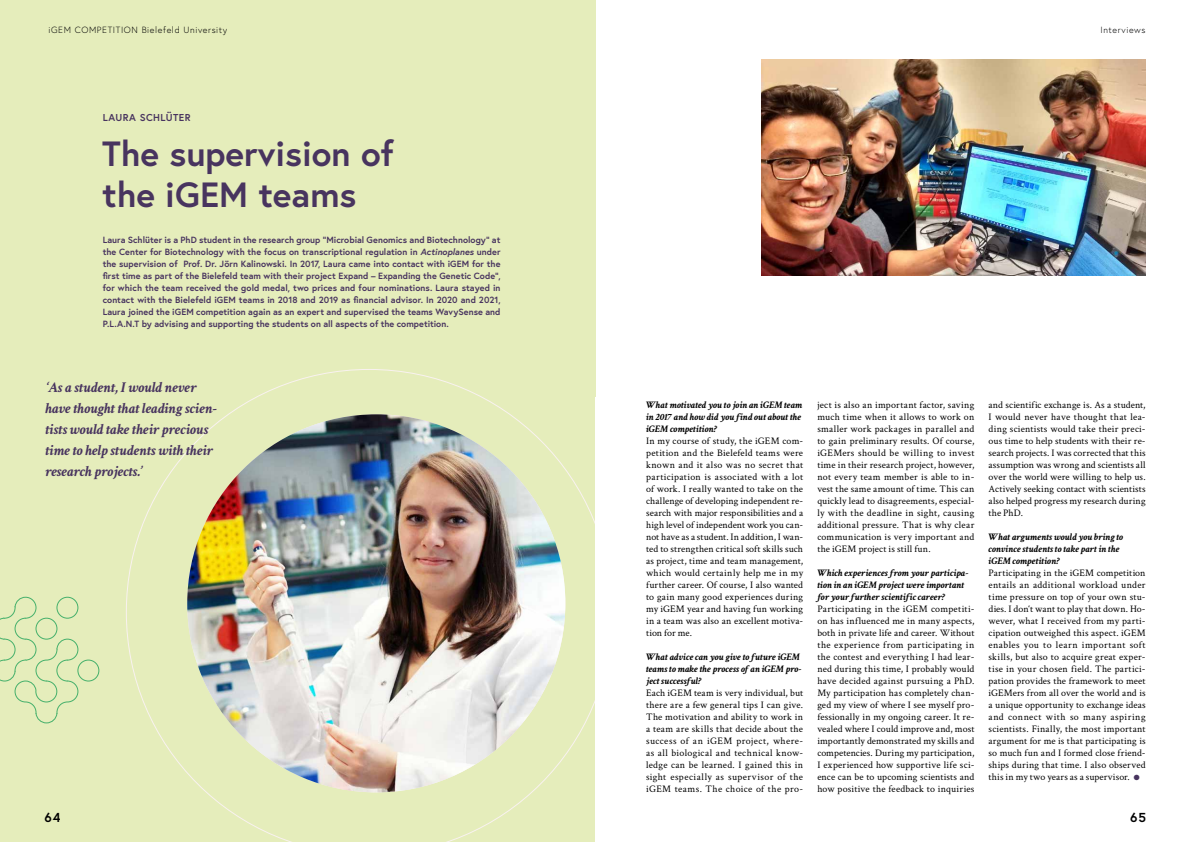
<style>
.page{position:relative;width:1191px;height:842px;background:#fff}
.page>*{position:absolute;margin:0;border:0;box-sizing:border-box;transform-origin:0 0}
.t1{font:700 35px/41px "Europa";color:#48345f}
.t2{font:italic 700 15px/21px "Crimson Text";color:#48345f}
.t3{font:700 13px "Europa";color:#000}
.t4{font:10px/12px "Crimson Text";letter-spacing:.02em;color:#000;text-align:justify}
.t5{font:italic 700 10px/12px "Crimson Text";color:#000}
.t6{font:700 10px "Europa";letter-spacing:.04em;color:#48345f}
.t7{font:700 9px/12px "Europa";letter-spacing:.005em;color:#48345f;text-align:justify}
.t8{font:300 9px "Europa";letter-spacing:.07em;color:#000}
.s1{font-style:italic}
</style>
<div class="page">
<div style="left:0;top:0;width:595px;height:842px;background:#e5edbb"></div>
<img style="left:761px;top:60px;width:384px;height:216px">
<svg style="left:0;top:596px;width:100px;height:128px"></svg>
<svg style="left:126px;top:369px;width:470px;height:473px"></svg>
<img style="left:187px;top:414px;width:378px;height:378px;border-radius:189px">
<div style="left:595px;top:398px;width:41px;height:444px;background:#fff"></div>
<p class="t8" style="left:48px;top:25px;width:180px">iGEM COMPETITION Bielefeld University</p>
<p class="t8" style="left:1100px;top:25px;width:47px">Interviews</p>
<p class="t6" style="left:103px;top:111px;width:89px">LAURA SCHLÜTER</p>
<h1 class="t1" style="left:102px;top:132px;width:293px">The supervision of the iGEM teams</h1>
<p class="t7" style="left:103px;top:234px;width:399px">Laura Schlüter is a PhD student in the research group “Microbial Genomics and Biotechnology” at the Center for Biotechnology with the focus on transcriptional regulation in <span class="s1">Actinoplanes</span> under the supervision of Prof. Dr. Jörn Kalinowski. In 2017, Laura came into contact with iGEM for the first time as part of the Bielefeld team with their project Expand – Expanding the Genetic Code“, for which the team received the gold medal, two prices and four nominations. Laura stayed in contact with the Bielefeld iGEM teams in 2018 and 2019 as financial advisor. In 2020 and 2021, Laura joined the iGEM competition again as an expert and supervised the teams WavySense and P.L.A.N.T by advising and supporting the students on all aspects of the competition.</p>
<h2 class="t2" style="left:45px;top:377px;width:173px">‘As a student, I would never have thought that leading scien&shy;tists would take their precious time to help students with their research projects.’</h2>
<p class="t5" style="left:646px;top:399px;width:158px;text-align:justify">What motivated you to join an iGEM team in 2017 and how did you find out about the iGEM competition?</p>
<p class="t4" style="left:646px;top:434px;width:159px">In my course of study, the iGEM com&shy;petition and the Bielefeld teams were known and it also was no secret that participation is associated with a lot of work. I really wanted to take on the challenge of developing independent re&shy;search with major responsibilities and a high level of independent work you can&shy;not have as a student. In addition, I wan&shy;ted to strengthen critical soft skills such as project, time and team management, which would certainly help me in my further career. Of course, I also wanted to gain many good experiences during my iGEM year and having fun working in a team was also an excellent motiva&shy;tion for me.</p>
<p class="t5" style="left:646px;top:651px;width:157px">What advice can you give to future iGEM teams to make the process of an iGEM pro&shy;ject successful?</p>
<p class="t4" style="left:646px;top:686px;width:159px">Each iGEM team is very individual, but there are a few general tips I can give.<br>The motivation and ability to work in a team are skills that decide about the success of an iGEM project, where&shy;as all biological and technical know&shy;ledge can be learned. I gained this in sight especially as supervisor of the iGEM teams. The choice of the pro-</p>
<p class="t4" style="left:817px;top:398px;width:159px">ject is also an important factor, saving much time when it allows to work on smaller work packages in parallel and to gain preliminary results. Of course, iGEMers should be willing to invest time in their research project, however, not every team member is able to in&shy;vest the same amount of time. This can quickly lead to disagreements, especial&shy;ly with the deadline in sight, causing additional pressure. That is why clear communication is very important and the iGEM project is still fun.</p>
<p class="t5" style="left:817px;top:567px;width:153px">Which experiences from your participa&shy;tion in an iGEM project were important for your further scientific career?</p>
<p class="t4" style="left:817px;top:602px;width:159px">Participating in the iGEM competiti&shy;on has influenced me in many aspects, both in private life and career. Without the experience from participating in the contest and everything I had lear&shy;ned during this time, I probably would have decided against pursuing a PhD.<br>My participation has completely chan&shy;ged my view of where I see myself pro&shy;fessionally in my ongoing career. It re&shy;vealed where I could improve and, most importantly demonstrated my skills and competencies. During my participation, I experienced how supportive life sci&shy;ence can be to upcoming scientists and how positive the feedback to inquiries</p>
<p class="t4" style="left:988px;top:398px;width:159px">and scientific exchange is. As a student, I would never have thought that lea&shy;ding scientists would take their preci&shy;ous time to help students with their re&shy;search projects. I was corrected that this assumption was wrong and scientists all over the world were willing to help us.<br>Actively seeking contact with scientists also helped progress my research during the PhD.</p>
<p class="t5" style="left:988px;top:531px;width:136px">What arguments would you bring to convince students to take part in the iGEM competition?</p>
<p class="t4" style="left:988px;top:566px;width:159px">Participating in the iGEM competition entails an additional workload under time pressure on top of your own stu&shy;dies. I don‘t want to play that down. Ho&shy;wever, what I received from my parti&shy;cipation outweighed this aspect. iGEM enables you to learn important soft skills, but also to acquire great exper&shy;tise in your chosen field. The partici&shy;pation provides the framework to meet iGEMers from all over the world and is a unique opportunity to exchange ideas and connect with so many aspiring scientists. Finally, the most important argument for me is that participating is so much fun and I formed close friend&shy;ships during that time. I also observed this in my two years as a supervisor.</p>
<h3 class="t3" style="left:44px;top:809px;width:17px">64</h3>
<h3 class="t3" style="left:1130px;top:809px;width:17px">65</h3>
</div>
